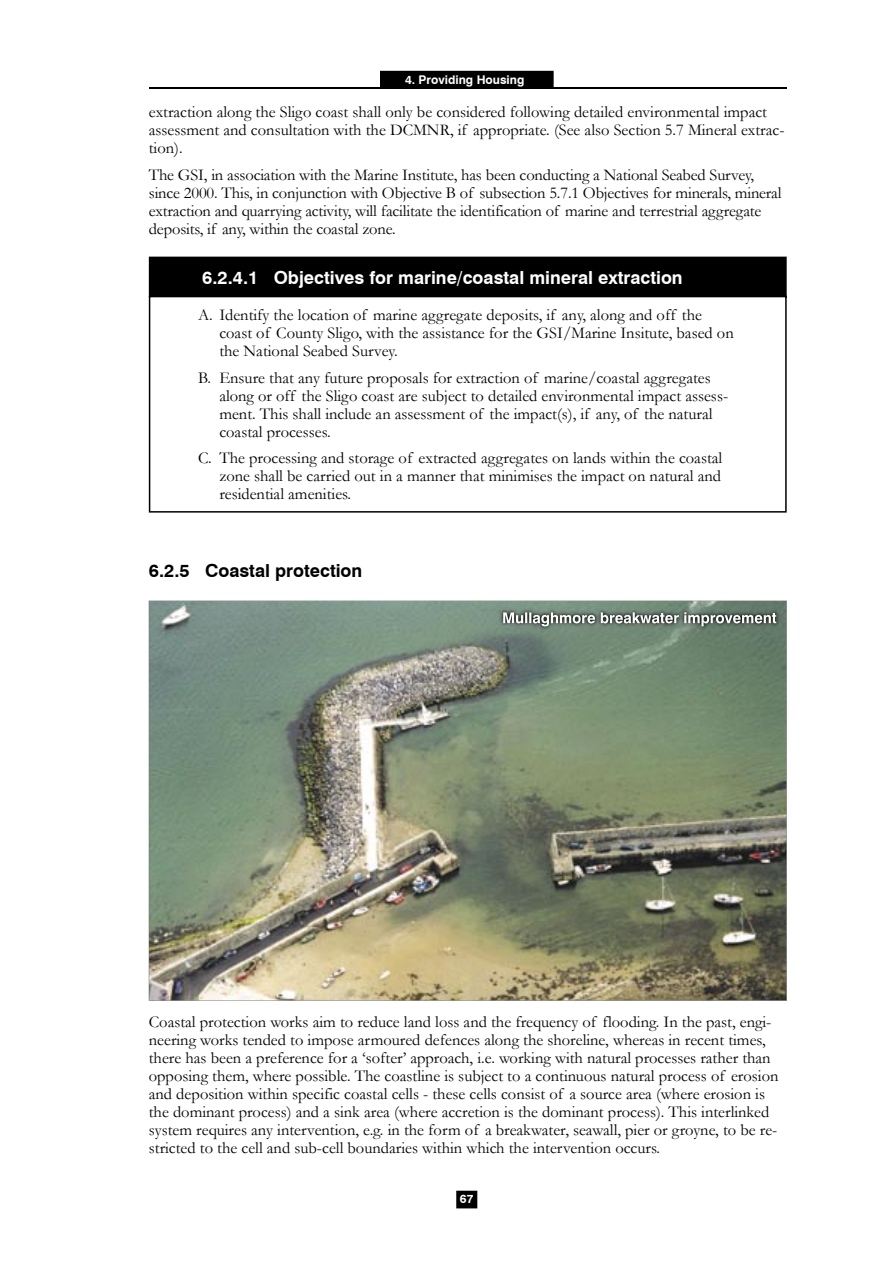
<style>
.page{position:relative;width:893px;height:1263px;background:#fff}
.page>*{position:absolute;margin:0;border:0;box-sizing:border-box;transform-origin:0 0}
.t1{font:700 18px "Swiss 721 BT";color:#fff}
.t2{font:700 18px "Swiss 721 BT";color:#000}
.t3{font:16.5px/18px "Garamond";color:#000}
.t4{font:700 12px "Swiss 721 BT";color:#fff}
</style>
<div class="page">
<div style="left:150px;top:257px;width:636px;height:40px;background:#000"></div>
<hr style="left:149px;top:257px;width:638px;height:1px;background:#000">
<hr style="left:149px;top:258px;width:1px;height:38px;background:#000">
<hr style="left:785px;top:258px;width:2px;height:38px;background:#000">
<hr style="left:149px;top:297px;width:1px;height:214px;background:#000">
<hr style="left:785px;top:297px;width:2px;height:214px;background:#000">
<hr style="left:149px;top:511px;width:638px;height:2px;background:#000">
<img style="left:149px;top:601px;width:637px;height:399px">
<img style="left:498px;top:607px;width:283px;height:24px">
<svg style="left:503px;top:612px;width:273px;height:14px"></svg>
<svg style="left:456px;top:1191px;width:22px;height:18px"></svg>
<div style="left:381px;top:72px;width:172px;height:16px;background:#000"></div>
<hr style="left:381px;top:71px;width:172px;height:1px;background:#000">
<svg style="left:553px;top:71px;width:1px;height:17px"></svg>
<svg style="left:380px;top:71px;width:1px;height:17px"></svg>
<hr style="left:149px;top:88px;width:638px;height:1px;background:#000">
<p class="t4" style="left:389px;top:72px;width:153px">6. Rural and Coastal Areas</p>
<p class="t4" style="left:405px;top:72px;width:121px">4. Providing Housing</p>
<p class="t3" style="left:149px;top:102px;width:637px">extraction along the Sligo coast shall only be considered following detailed environmental impact assessment and consultation with the DCMNR, if appropriate. (See also Section 5.7 Mineral extrac&shy;tion).</p>
<p class="t3" style="left:149px;top:165px;width:634px">The GSI, in association with the Marine Institute, has been conducting a National Seabed Survey, since 2000. This, in conjunction with Objective B of subsection 5.7.1 Objectives for minerals, mineral extraction and quarrying activity, will facilitate the identification of marine and terrestrial aggregate deposits, if any, within the coastal zone.</p>
<p class="t1" style="left:202px;top:266px;width:482px">6.2.4.1 Objectives for marine/coastal mineral extraction</p>
<p class="t3" style="left:219px;top:305px;width:516px;text-indent:-21px">A. Identify the location of marine aggregate deposits, if any, along and off the coast of County Sligo, with the assistance for the GSI/Marine Insitute, based on the National Seabed Survey.</p>
<p class="t3" style="left:219px;top:368px;width:510px;text-indent:-21px">B. Ensure that any future proposals for extraction of marine/coastal aggregates along or off the Sligo coast are subject to detailed environmental impact assess&shy;ment. This shall include an assessment of the impact(s), if any, of the natural coastal processes.</p>
<p class="t3" style="left:219px;top:448px;width:504px;text-align:justify;text-indent:-21px">C. The processing and storage of extracted aggregates on lands within the coastal zone shall be carried out in a manner that minimises the impact on natural and residential amenities.</p>
<p class="t2" style="left:149px;top:559px;width:215px">6.2.5 Coastal protection</p>
<p class="t3" style="left:149px;top:1013px;width:631px">Coastal protection works aim to reduce land loss and the frequency of flooding. In the past, engi&shy;neering works tended to impose armoured defences along the shoreline, whereas in recent times, there has been a preference for a ‘softer’ approach, i.e. working with natural processes rather than opposing them, where possible. The coastline is subject to a continuous natural process of erosion and deposition within specific coastal cells - these cells consist of a source area (where erosion is the dominant process) and a sink area (where accretion is the dominant process). This interlinked system requires any intervention, e.g. in the form of a breakwater, seawall, pier or groyne, to be re&shy;stricted to the cell and sub-cell boundaries within which the intervention occurs.</p>
<p class="t4" style="left:460px;top:1192px;width:15px">67</p>
</div>
